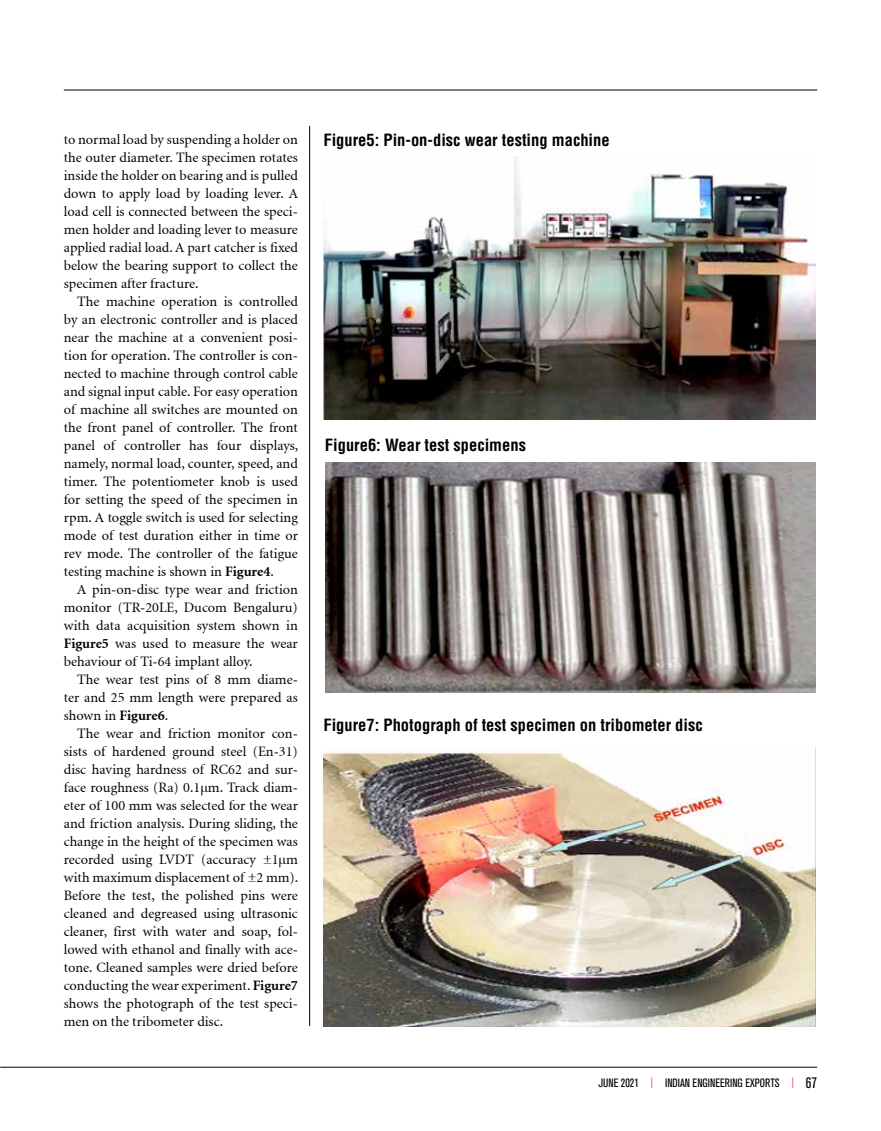
<style>
.page{position:relative;width:881px;height:1131px;background:#fff}
.page>*{position:absolute;margin:0;border:0;box-sizing:border-box;transform-origin:0 0}
.t1{font:700 condensed 16.5px "Helvetica LT Std";color:#000}
.t2{font:14.25px/18px "Adobe Corporate ID Minion";color:#000;text-align:justify}
.t3{font:condensed 12px "Akzidenz Grotesk BQ";color:#000}
.s1{font-weight:700}
.s2{font-weight:300;font-size:15px;color:#ed1d24}
.s3{font-size:15px}
</style>
<div class="page">
<hr style="left:0;top:1067px;width:816px;height:1px;background:#000">
<img style="left:323px;top:157px;width:492px;height:262px">
<img style="left:325px;top:462px;width:490px;height:231px">
<img style="left:323px;top:747px;width:492px;height:279px">
<hr style="left:309px;top:126px;width:1px;height:900px;background:#000">
<hr style="left:64px;top:90px;width:752px;height:1px;background:#000">
<p class="t2" style="left:64px;top:131px;width:235px">to normal load by suspending a holder on the outer diameter. The specimen rotates inside the holder on bearing and is pulled down to apply load by loading lever. A load cell is connected between the speci&shy;men holder and loading lever to measure applied radial load. A part catcher is fixed below the bearing support to collect the specimen after fracture.</p>
<p class="t2" style="left:64px;top:293px;width:236px;text-indent:13px">The machine operation is controlled by an electronic controller and is placed near the machine at a convenient posi&shy;tion for operation. The controller is con&shy;nected to machine through control cable and signal input cable. For easy operation of machine all switches are mounted on the front panel of controller. The front panel of controller has four displays, namely, normal load, counter, speed, and timer. The potentiometer knob is used for setting the speed of the specimen in rpm. A toggle switch is used for selecting mode of test duration either in time or rev mode. The controller of the fatigue testing machine is shown in <span class="s1">Figure4</span>.</p>
<p class="t2" style="left:64px;top:581px;width:235px;text-indent:13px">A pin-on-disc type wear and friction monitor (TR-20LE, Ducom Bengaluru) with data acquisition system shown in <span class="s1">Figure5</span> was used to measure the wear behaviour of Ti-64 implant alloy.</p>
<p class="t2" style="left:64px;top:671px;width:235px;text-indent:13px">The wear test pins of 8 mm diame&shy;ter and 25 mm length were prepared as shown in <span class="s1">Figure6</span>.</p>
<p class="t2" style="left:64px;top:725px;width:236px;text-indent:13px">The wear and friction monitor con&shy;sists of hardened ground steel (En-31) disc having hardness of RC62 and sur&shy;face roughness (Ra) 0.1µm. Track diam&shy;eter of 100 mm was selected for the wear and friction analysis. During sliding, the change in the height of the specimen was recorded using LVDT (accuracy ±1µm with maximum displacement of ±2 mm).<br>Before the test, the polished pins were cleaned and degreased using ultrasonic cleaner, first with water and soap, fol&shy;lowed with ethanol and finally with ace&shy;tone. Cleaned samples were dried before conducting the wear experiment. <span class="s1">Figure7 </span>shows the photograph of the test speci&shy;men on the tribometer disc.</p>
<p class="t1" style="left:323px;top:129px;width:287px">Figure5: Pin-on-disc wear testing machine</p>
<p class="t1" style="left:325px;top:434px;width:202px">Figure6: Wear test specimens</p>
<p class="t1" style="left:323px;top:714px;width:381px">Figure7: Photograph of test specimen on tribometer disc</p>
<p class="t3" style="left:598px;top:1076px;width:220px">JUNE 2021 <span class="s2">l</span> INDIAN ENGINEERING EXPORTS <span class="s2">l</span> <span class="s3">67</span></p>
</div>
